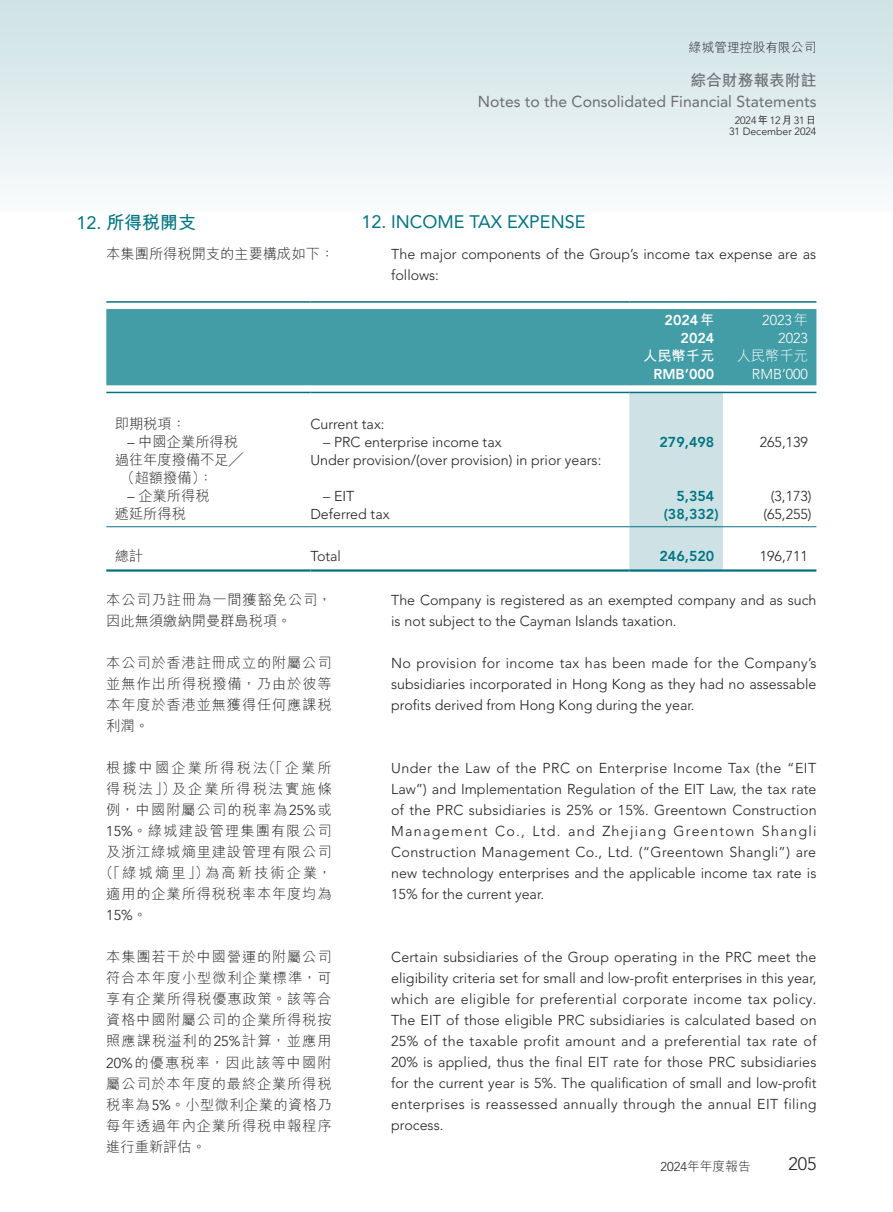
<style>
.page{position:relative;width:893px;height:1212px;background:#fff}
.page>*{position:absolute;margin:0;border:0;box-sizing:border-box;transform-origin:0 0}
.t1{font:18px "Avenir LT Pro";color:#007481}
.t2{font:700 18px "M Hei HK";color:#007481}
.t3{font:300 18px "Avenir LT Pro";color:#231f20}
.t4{font:15.75px "Avenir LT Pro";color:#6c6d70}
.t5{font:700 15.75px "M Hei HK";color:#6c6d70}
.t6{font:300 14.25px/21px "Avenir LT Pro";color:#231f20;text-align:justify}
.t7{font:300 14.25px/21px "M Hei HK";letter-spacing:.06em;color:#231f20;text-align:justify}
.t8{font:300 14.25px/21px "M Hei HK";letter-spacing:.08em;color:#231f20;text-align:center}
.t9{font:300 14.25px/18px "M Hei HK";color:#231f20}
.t10{font:800 14.25px "Avenir LT Pro";color:#007481}
.t11{font:800 14.25px "Avenir LT Pro";color:#fff}
.t12{font:300 14.25px "Avenir LT Pro";color:#fff}
.t13{font:700 14.25px "M Hei HK";color:#fff}
.t14{font:300 14.25px "M Hei HK";color:#fff}
.t15{font:300 12.75px "M Hei HK";color:#231f20}
.t16{font:300 10.5px/11.6px "Avenir LT Pro";color:#231f20;text-align:center}
.s1{font-family:"Avenir LT Pro";font-weight:400}
.s2{font-family:"M Hei HK";font-weight:500}
.s3{font-family:"M Hei HK";font-weight:700}
.s4{font-family:"M Hei HK"}
.s5{font-family:"Avenir LT Pro"}
</style>
<div class="page">
<div style="left:0;top:0;width:893px;height:213px;background:linear-gradient(to bottom,#cce1e4,#f9fbfb)"></div>
<div style="left:106px;top:309px;width:710px;height:76px;background:#439da6"></div>
<div style="left:629px;top:393px;width:94px;height:176px;background:#cee2e5"></div>
<hr style="left:106px;top:301px;width:204px;height:2px;background:#007481">
<hr style="left:310px;top:301px;width:319px;height:2px;background:#007481">
<hr style="left:629px;top:301px;width:94px;height:2px;background:#007481">
<hr style="left:723px;top:301px;width:93px;height:2px;background:#007481">
<hr style="left:106px;top:392px;width:204px;height:1px;background:#007481">
<hr style="left:310px;top:392px;width:319px;height:1px;background:#007481">
<hr style="left:629px;top:392px;width:94px;height:1px;background:#007481">
<hr style="left:723px;top:392px;width:93px;height:1px;background:#007481">
<hr style="left:106px;top:526px;width:204px;height:1px;background:#007481">
<hr style="left:310px;top:526px;width:319px;height:1px;background:#007481">
<hr style="left:629px;top:526px;width:94px;height:1px;background:#007481">
<hr style="left:723px;top:526px;width:93px;height:1px;background:#007481">
<hr style="left:106px;top:569px;width:204px;height:3px;background:#007481">
<hr style="left:310px;top:569px;width:319px;height:3px;background:#007481">
<hr style="left:629px;top:569px;width:94px;height:3px;background:#007481">
<hr style="left:723px;top:569px;width:93px;height:3px;background:#007481">
<p class="t2" style="left:77px;top:209px;width:121px"><span class="s1">12.</span> 所得稅開支</p>
<p class="t9" style="left:106px;top:244px;width:229px">本集團所得稅開支的主要構成如下：</p>
<p class="t15" style="left:689px;top:38px;width:129px">綠城管理控股有限公司</p>
<p class="t5" style="left:690px;top:69px;width:127px">綜合財務報表附註</p>
<p class="t4" style="left:478px;top:92px;width:340px">Notes to the Consolidated Financial Statements</p>
<p class="t16" style="left:729px;top:114px;width:89px">2024<span class="s2">年</span>12<span class="s2">月</span>31<span class="s2">日<br></span>31 December 2024</p>
<p class="t1" style="left:361px;top:211px;width:225px">12. INCOME TAX EXPENSE</p>
<p class="t6" style="left:391px;top:243px;width:426px">The major components of the Group’s income tax expense are as follows:</p>
<p class="t11" style="left:665px;top:312px;width:51px">2024<span class="s3">年</span></p>
<p class="t12" style="left:762px;top:312px;width:47px">2023<span class="s4">年</span></p>
<p class="t11" style="left:681px;top:330px;width:35px">2024</p>
<p class="t12" style="left:778px;top:330px;width:31px">2023</p>
<p class="t13" style="left:643px;top:346px;width:73px">人民幣千元</p>
<p class="t14" style="left:737px;top:346px;width:73px">人民幣千元</p>
<p class="t11" style="left:653px;top:366px;width:62px">RMB’000</p>
<p class="t12" style="left:752px;top:366px;width:58px">RMB’000</p>
<p class="t7" style="left:115px;top:413px;width:73px">即期稅項：</p>
<p class="t6" style="left:310px;top:413px;width:76px">Current tax:</p>
<p class="t9" style="left:128px;top:432px;width:112px"><span class="s5">–</span> 中國企業所得稅</p>
<p class="t6" style="left:323px;top:431px;width:180px">– PRC enterprise income tax</p>
<p class="t10" style="left:659px;top:433px;width:56px">279,498</p>
<p class="t6" style="left:760px;top:431px;width:50px">265,139</p>
<p class="t9" style="left:120px;top:450px;width:124px;text-indent:-6px">過往年度撥備不足╱（超額撥備）：</p>
<p class="t6" style="left:310px;top:449px;width:292px">Under provision/(over provision) in prior years:</p>
<p class="t7" style="left:128px;top:485px;width:84px"><span class="s5">–</span> 企業所得稅</p>
<p class="t6" style="left:323px;top:485px;width:33px">– EIT</p>
<p class="t10" style="left:676px;top:487px;width:39px">5,354</p>
<p class="t6" style="left:771px;top:485px;width:42px">(3,173)</p>
<p class="t7" style="left:115px;top:503px;width:73px">遞延所得税</p>
<p class="t6" style="left:310px;top:503px;width:81px">Deferred tax</p>
<p class="t10" style="left:664px;top:505px;width:56px">(38,332)</p>
<p class="t6" style="left:763px;top:503px;width:50px">(65,255)</p>
<p class="t7" style="left:115px;top:545px;width:30px">總計</p>
<p class="t6" style="left:310px;top:546px;width:32px">Total</p>
<p class="t10" style="left:659px;top:548px;width:56px">246,520</p>
<p class="t6" style="left:760px;top:546px;width:50px">196,711</p>
<p class="t6" style="left:391px;top:589px;width:427px">The Company is registered as an exempted company and as such is not subject to the Cayman Islands taxation.</p>
<p class="t6" style="left:391px;top:652px;width:427px">No provision for income tax has been made for the Company’s subsidiaries incorporated in Hong Kong as they had no assessable profits derived from Hong Kong during the year.</p>
<p class="t7" style="left:106px;top:589px;width:227px">本公司乃註冊為一間獲豁免公司，因此無須繳納開曼群島稅項。</p>
<p class="t7" style="left:106px;top:652px;width:227px">本公司於香港註冊成立的附屬公司並無作出所得稅撥備，乃由於彼等本年度於香港並無獲得任何應課稅利潤。</p>
<p class="t8" style="left:99px;top:757px;width:234px">根據中國企業所得稅法（「企業所得稅法」）及企業所得稅法實施條例，中國附屬公司的稅率為<span class="s5">25%</span>或<br><span class="s5">15%</span>。綠城建設管理集團有限公司及浙江綠城熵里建設管理有限公司（「綠城熵里」）為高新技術企業，適用的企業所得稅稅率本年度均為</p>
<p class="t6" style="left:106px;top:905px;width:42px">15%<span class="s4">。</span></p>
<p class="t7" style="left:106px;top:946px;width:227px">本集團若干於中國營運的附屬公司符合本年度小型微利企業標準，可享有企業所得稅優惠政策。該等合資格中國附屬公司的企業所得稅按照應課稅溢利的<span class="s5">25%</span>計算，並應用<span class="s5">20%</span>的優惠稅率，因此該等中國附屬公司於本年度的最終企業所得稅稅率為<span class="s5">5%</span>。小型微利企業的資格乃每年透過年內企業所得稅申報程序進行重新評估。</p>
<p class="t6" style="left:391px;top:757px;width:427px">Under the Law of the PRC on Enterprise Income Tax (the “EIT Law”) and Implementation Regulation of the EIT Law, the tax rate of the PRC subsidiaries is 25% or 15%. Greentown Construction Management Co., Ltd. and Zhejiang Greentown Shangli Construction Management Co., Ltd. (“Greentown Shangli”) are new technology enterprises and the applicable income tax rate is 15% for the current year.</p>
<p class="t6" style="left:391px;top:946px;width:427px">Certain subsidiaries of the Group operating in the PRC meet the eligibility criteria set for small and low-profit enterprises in this year, which are eligible for preferential corporate income tax policy.<br>The EIT of those eligible PRC subsidiaries is calculated based on 25% of the taxable profit amount and a preferential tax rate of 20% is applied, thus the final EIT rate for those PRC subsidiaries for the current year is 5%. The qualification of small and low-profit enterprises is reassessed annually through the annual EIT filing process.</p>
<p class="t15" style="left:660px;top:1157px;width:92px"><span class="s5">2024</span>年年度報告</p>
<p class="t3" style="left:788px;top:1153px;width:30px">205</p>
</div>
